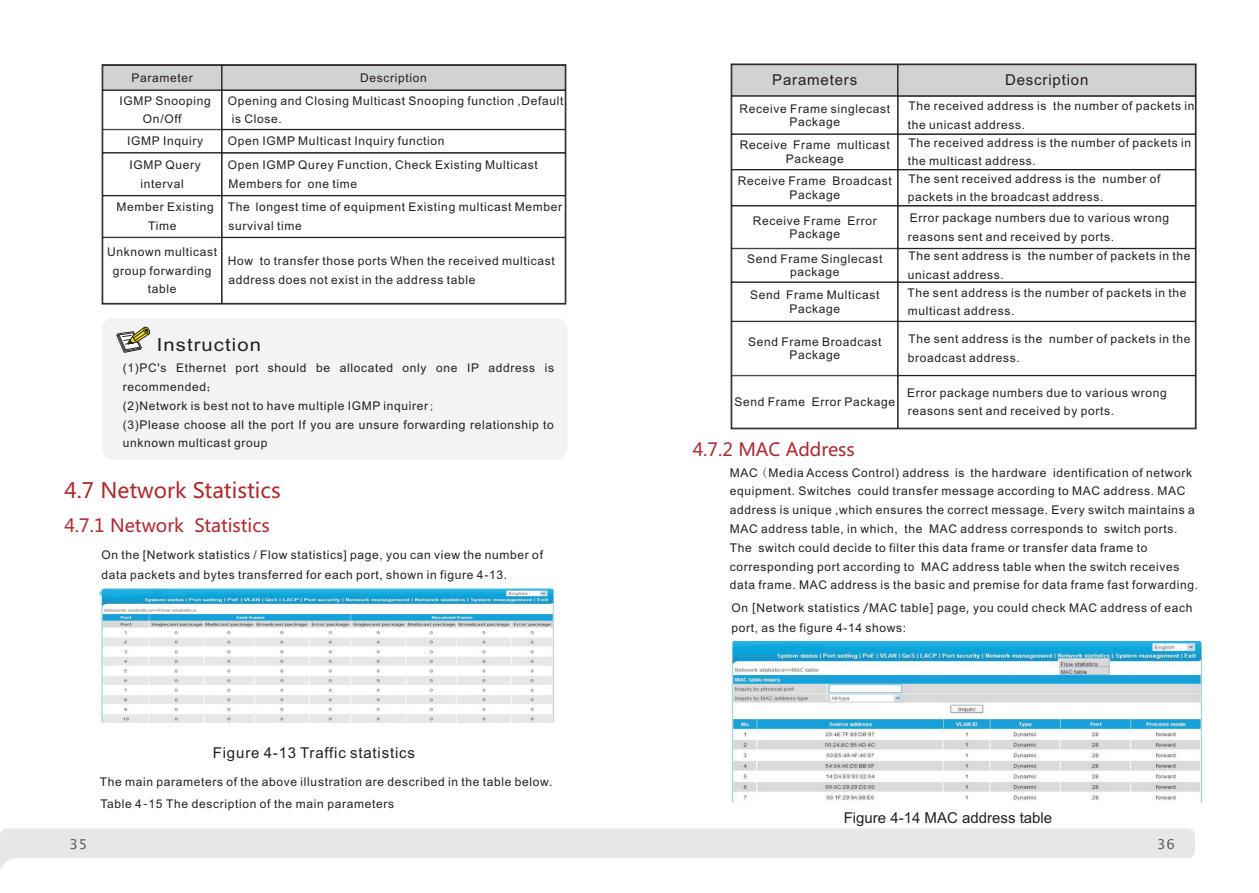
<style>
.page{position:relative;width:1259px;height:893px;background:#fff}
.page>*{position:absolute;margin:0;border:0;box-sizing:border-box;transform-origin:0 0}
.t1{font:21px "Microsoft Ya Hei";color:#ae2930}
.t2{font:18px "Microsoft Ya Hei";color:#ae2930}
.t3{font:18px "Arial";letter-spacing:.055em;color:#231f20;scale:1.12 1}
.t4{font:15px "Arial";letter-spacing:.055em;color:#231f20}
.t5{font:15px "Arial";color:#231f20}
.t6{font:13.5px "Lucida Sans Unicode";color:#57585a}
.t7{font:12px/18.8px "Arial";letter-spacing:.055em;color:#231f20}
.s1{font-family:"Sim Sun"}
.s2{font-family:"Microsoft Ya Hei"}
</style>
<div class="page">
<div style="left:102px;top:318px;width:465px;height:141px;background:#f2f3f4"></div>
<svg style="left:116px;top:326px;width:34px;height:27px"></svg>
<svg style="left:0;top:828px;width:1195px;height:42px;fill:#e6e7e9"></svg>
<img style="left:100px;top:589px;width:454px;height:133px">
<div style="left:732px;top:65px;width:165px;height:31px;background:#d1d2d4"></div>
<div style="left:731px;top:65px;width:167px;height:31px;border:1px solid #231f20"></div>
<div style="left:898px;top:65px;width:297px;height:31px;background:#d1d2d4"></div>
<div style="left:898px;top:65px;width:297px;height:31px;border:1px solid #231f20"></div>
<div style="left:898px;top:96px;width:297px;height:38px;border:1px solid #231f20"></div>
<div style="left:731px;top:134px;width:167px;height:36px;border:1px solid #231f20"></div>
<div style="left:898px;top:134px;width:297px;height:36px;border:1px solid #231f20"></div>
<div style="left:731px;top:170px;width:167px;height:36px;border:1px solid #231f20"></div>
<div style="left:898px;top:170px;width:297px;height:36px;border:1px solid #231f20"></div>
<div style="left:731px;top:248px;width:167px;height:34px;border:1px solid #231f20"></div>
<div style="left:898px;top:248px;width:297px;height:34px;border:1px solid #231f20"></div>
<div style="left:731px;top:282px;width:167px;height:39px;border:1px solid #231f20"></div>
<div style="left:898px;top:282px;width:297px;height:39px;border:1px solid #231f20"></div>
<div style="left:731px;top:321px;width:167px;height:55px;border:1px solid #231f20"></div>
<div style="left:898px;top:321px;width:297px;height:55px;border:1px solid #231f20"></div>
<img style="left:730px;top:642px;width:471px;height:160px">
<div style="left:103px;top:65px;width:119px;height:25px;background:#d1d2d4"></div>
<div style="left:222px;top:65px;width:343px;height:25px;background:#d1d2d4"></div>
<div style="left:103px;top:90px;width:119px;height:40px;border:1px solid #231f20"></div>
<div style="left:222px;top:90px;width:343px;height:40px;border:1px solid #231f20"></div>
<div style="left:103px;top:130px;width:119px;height:23px;border:1px solid #231f20"></div>
<div style="left:222px;top:130px;width:343px;height:23px;border:1px solid #231f20"></div>
<div style="left:103px;top:153px;width:119px;height:43px;border:1px solid #231f20"></div>
<div style="left:222px;top:153px;width:343px;height:43px;border:1px solid #231f20"></div>
<div style="left:103px;top:237px;width:119px;height:67px;border:1px solid #231f20"></div>
<div style="left:222px;top:237px;width:343px;height:67px;border:1px solid #231f20"></div>
<div style="left:102px;top:64px;width:464px;height:241px;border:1px solid #231f20"></div>
<p class="t7" style="left:132px;top:69px;width:63px">Parameter</p>
<p class="t7" style="left:360px;top:69px;width:68px">Description</p>
<p class="t7" style="left:120px;top:92px;width:93px;text-align:center">IGMP Snooping<br>On/Off</p>
<p class="t7" style="left:232px;top:92px;width:333px;text-indent:-4px">Opening and Closing Multicast Snooping function ,Default is Close.</p>
<p class="t7" style="left:127px;top:133px;width:77px">IGMP Inquiry</p>
<p class="t7" style="left:228px;top:133px;width:218px">Open IGMP Multicast Inquiry function</p>
<p class="t7" style="left:130px;top:157px;width:73px;text-align:center">IGMP Query interval</p>
<p class="t7" style="left:228px;top:157px;width:311px">Open IGMP Qurey Function, Check Existing Multicast<br>Members for one time</p>
<p class="t7" style="left:116px;top:199px;width:99px;text-align:center">Member Existing<br>Time</p>
<p class="t7" style="left:228px;top:199px;width:336px">The longest time of equipment Existing multicast Member survival time</p>
<p class="t7" style="left:107px;top:243px;width:112px;text-align:center">Unknown multicast group forwarding table</p>
<p class="t7" style="left:228px;top:253px;width:328px">How to transfer those ports When the received multicast address does not exist in the address table</p>
<h2 class="t3" style="left:157px;top:338px;width:95px">Instruction</h2>
<p class="t7" style="left:123px;top:360px;width:433px">(1)PC's Ethernet port should be allocated only one IP address is recommended<span class="s1">；<br></span>(2)Network is best not to have multiple IGMP inquirer<span class="s1">;<br></span>(3)Please choose all the port If you are unsure forwarding relationship to unknown multicast group</p>
<h1 class="t1" style="left:64px;top:481px;width:218px">4.7 Network Statistics</h1>
<h2 class="t2" style="left:64px;top:517px;width:207px">4.7.1 Network Statistics</h2>
<p class="t7" style="left:101px;top:546px;width:443px;line-height:20.1px">On the [Network statistics / Flow statistics] page, you can view the number of data packets and bytes transferred for each port, shown in figure 4-13.</p>
<p class="t4" style="left:213px;top:747px;width:204px">Figure 4-13 Traffic statistics</p>
<p class="t7" style="left:100px;top:774px;width:454px">The main parameters of the above illustration are described in the table below<span class="s2">.</span></p>
<p class="t7" style="left:100px;top:796px;width:295px">Table 4<span class="s2">-</span>15 The description of the main parameters</p>
<p class="t4" style="left:772px;top:75px;width:87px">Parameters</p>
<p class="t4" style="left:1005px;top:75px;width:85px">Description</p>
<p class="t7" style="left:739px;top:103px;width:152px;line-height:13.4px;text-align:center">Receive Frame singlecast<br>Package</p>
<p class="t7" style="left:908px;top:97px;width:288px">The received address is the number of packets in the unicast address.</p>
<p class="t7" style="left:739px;top:140px;width:152px;line-height:13.4px;text-align:center">Receive Frame multicast<br>Packeage</p>
<p class="t7" style="left:908px;top:134px;width:285px">The received address is the number of packets in the multicast address.</p>
<p class="t7" style="left:737px;top:175px;width:156px;line-height:13.4px;text-align:center">Receive Frame Broadcast<br>Package</p>
<p class="t7" style="left:908px;top:170px;width:197px">The sent received address is the packets in the broadcast address.</p>
<p class="t7" style="left:1102px;top:170px;width:60px">number of</p>
<p class="t7" style="left:752px;top:215px;width:126px;line-height:13.4px;text-align:center">Receive Frame Error<br>Package</p>
<p class="t7" style="left:908px;top:209px;width:263px">Error package numbers due to various wrong reasons sent and received by ports.</p>
<p class="t7" style="left:747px;top:253px;width:137px;line-height:13.4px;text-align:center">Send Frame Singlecast package</p>
<p class="t7" style="left:908px;top:248px;width:284px">The sent address is the number of packets in the unicast address.</p>
<p class="t7" style="left:750px;top:289px;width:131px;line-height:13.4px;text-align:center">Send Frame Multicast<br>Package</p>
<p class="t7" style="left:907px;top:284px;width:280px">The sent address is the number of packets in the multicast address.</p>
<p class="t7" style="left:748px;top:336px;width:135px;line-height:13.4px;text-align:center">Send Frame Broadcast<br>Package</p>
<p class="t7" style="left:908px;top:331px;width:284px">The sent address is the number of packets in the broadcast address.</p>
<p class="t7" style="left:734px;top:394px;width:162px">Send Frame Error Package</p>
<p class="t7" style="left:907px;top:384px;width:261px">Error package numbers due to various wrong reasons sent and received by ports.</p>
<h2 class="t2" style="left:692px;top:441px;width:164px">4.7.2 MAC Address</h2>
<p class="t7" style="left:730px;top:464px;width:470px">MAC <span class="s1">(</span>Media Access Control) address is the hardware identification of network equipment. Switches could transfer message according to MAC address. MAC address is unique ,which ensures the correct message. Every switch maintains a MAC address table, in which, the MAC address corresponds to switch ports.<br>The switch could decide to filter this data frame or transfer data frame to corresponding port according to MAC address table when the switch receives data frame. MAC address is the basic and premise for data frame fast forwarding.</p>
<p class="t7" style="left:731px;top:599px;width:462px;line-height:19.6px">On <span class="s2">[</span>Network statistics <span class="s2">/</span>MAC table<span class="s2">]</span> page<span class="s2">,</span> you could check MAC address of each port, as the figure 4-14 shows:</p>
<p class="t5" style="left:844px;top:812px;width:210px">Figure 4-14 MAC address table</p>
<p class="t6" style="left:69px;top:838px;width:19px">35</p>
<p class="t6" style="left:1157px;top:838px;width:19px">36</p>
</div>
